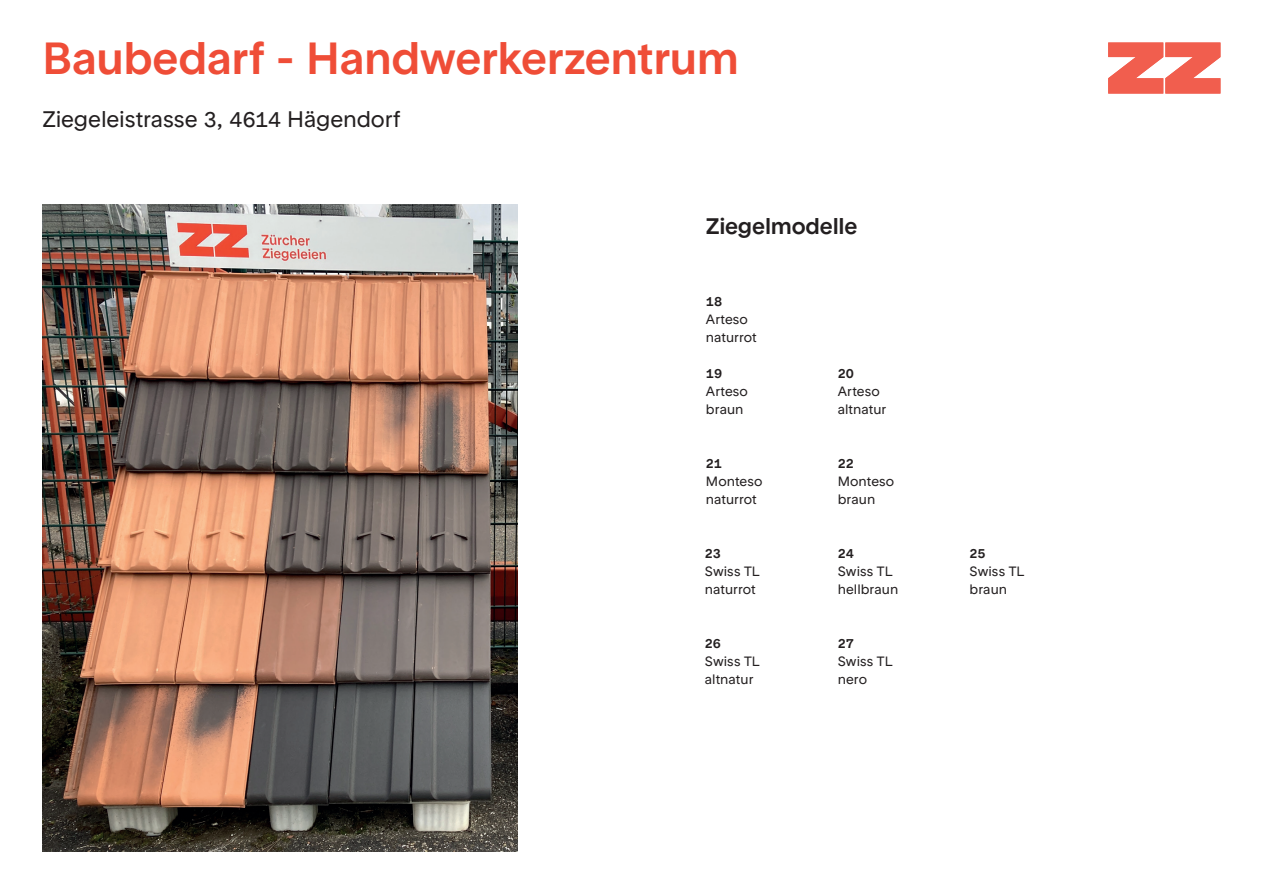
<style>
.page{position:relative;width:1263px;height:893px;background:#fff}
.page>*{position:absolute;margin:0;border:0;box-sizing:border-box;transform-origin:0 0}
.t1{font:500 45px "ZZ Rondelle";letter-spacing:-.01em;color:#ef4d37}
.t2{font:22.5px "ZZ Rondelle";letter-spacing:-.005em;color:#231f20}
.t3{font:500 22.5px "ZZ Rondelle";letter-spacing:-.005em;color:#231f20}
.t4{font:13.5px/18px "ZZ Rondelle";color:#231f20}
.t5{font:500 13.5px "ZZ Rondelle";letter-spacing:-.005em;color:#231f20}
</style>
<div class="page">
<svg style="left:1108px;top:43px;width:112px;height:51px"></svg>
<img style="left:43px;top:204px;width:474px;height:647px">
<h1 class="t1" style="left:43px;top:31px;width:698px">Baubedarf - Handwerkerzentrum</h1>
<h2 class="t2" style="left:43px;top:106px;width:359px">Ziegeleistrasse 3, 4614 Hägendorf</h2>
<h2 class="t3" style="left:706px;top:213px;width:153px">Ziegelmodelle</h2>
<p class="t5" style="left:706px;top:293px;width:18px">18</p>
<p class="t4" style="left:706px;top:310px;width:52px">Arteso naturrot</p>
<p class="t5" style="left:706px;top:365px;width:18px">19</p>
<p class="t4" style="left:706px;top:382px;width:44px">Arteso braun</p>
<p class="t5" style="left:706px;top:455px;width:18px">21</p>
<p class="t4" style="left:706px;top:472px;width:58px">Monteso naturrot</p>
<p class="t5" style="left:705px;top:545px;width:18px">23</p>
<p class="t4" style="left:705px;top:562px;width:56px">Swiss TL naturrot</p>
<p class="t5" style="left:705px;top:635px;width:18px">26</p>
<p class="t4" style="left:705px;top:652px;width:56px">Swiss TL altnatur</p>
<p class="t5" style="left:838px;top:365px;width:18px">20</p>
<p class="t4" style="left:838px;top:382px;width:50px">Arteso altnatur</p>
<p class="t5" style="left:838px;top:455px;width:18px">22</p>
<p class="t4" style="left:838px;top:472px;width:58px">Monteso braun</p>
<p class="t5" style="left:838px;top:545px;width:18px">24</p>
<p class="t4" style="left:838px;top:562px;width:62px">Swiss TL hellbraun</p>
<p class="t5" style="left:838px;top:635px;width:18px">27</p>
<p class="t4" style="left:838px;top:652px;width:56px">Swiss TL nero</p>
<p class="t5" style="left:969px;top:545px;width:18px">25</p>
<p class="t4" style="left:969px;top:562px;width:56px">Swiss TL braun</p>
</div>
